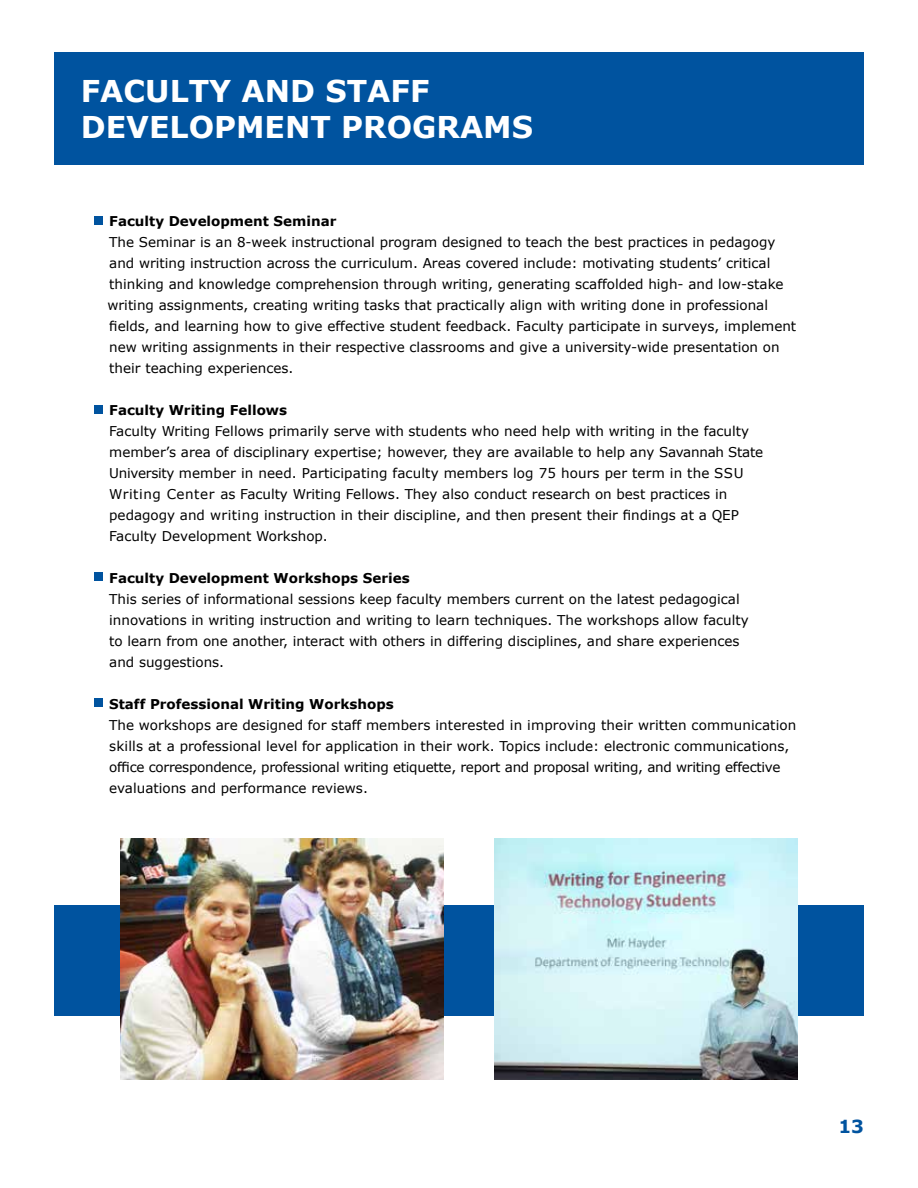
<style>
.page{position:relative;width:918px;height:1188px;background:#fff}
.page>*{position:absolute;margin:0;border:0;box-sizing:border-box;transform-origin:0 0}
.t1{font:700 30px/36px "Verdana";color:#fff}
.t2{font:700 18px "Verdana";color:#00539f}
.t3{font:13.5px/21px "Verdana";color:#000}
.t4{font:700 13.5px "Verdana";color:#000}
</style>
<div class="page">
<div style="left:55px;top:52px;width:809px;height:112px;background:#00539f"></div>
<div style="left:94px;top:216px;width:9px;height:9px;background:#00539f"></div>
<div style="left:94px;top:405px;width:9px;height:9px;background:#00539f"></div>
<div style="left:94px;top:573px;width:9px;height:8px;background:#00539f"></div>
<div style="left:94px;top:699px;width:9px;height:8px;background:#00539f"></div>
<div style="left:54px;top:905px;width:810px;height:110px;background:#00539f"></div>
<img style="left:495px;top:838px;width:302px;height:242px">
<img style="left:120px;top:838px;width:324px;height:242px">
<h1 class="t1" style="left:81px;top:73px;width:454px">FACULTY AND STAFF<br>DEVELOPMENT PROGRAMS</h1>
<p class="t4" style="left:109px;top:212px;width:229px">Faculty Development Seminar</p>
<p class="t3" style="left:108px;top:231px;width:690px">The Seminar is an 8-week instructional program designed to teach the best practices in pedagogy and writing instruction across the curriculum. Areas covered include: motivating students’ critical thinking and knowledge comprehension through writing, generating scaffolded high- and low-stake writing assignments, creating writing tasks that practically align with writing done in professional fields, and learning how to give effective student feedback. Faculty participate in surveys, implement new writing assignments in their respective classrooms and give a university-wide presentation on their teaching experiences.</p>
<p class="t4" style="left:109px;top:401px;width:179px">Faculty Writing Fellows</p>
<p class="t3" style="left:109px;top:420px;width:655px">Faculty Writing Fellows primarily serve with students who need help with writing in the faculty member’s area of disciplinary expertise; however, they are available to help any Savannah State University member in need. Participating faculty members log 75 hours per term in the SSU Writing Center as Faculty Writing Fellows. They also conduct research on best practices in pedagogy and writing instruction in their discipline, and then present their findings at a QEP Faculty Development Workshop.</p>
<p class="t4" style="left:109px;top:569px;width:302px">Faculty Development Workshops Series</p>
<p class="t3" style="left:109px;top:588px;width:641px">This series of informational sessions keep faculty members current on the latest pedagogical innovations in writing instruction and writing to learn techniques. The workshops allow faculty to learn from one another, interact with others in differing disciplines, and share experiences and suggestions.</p>
<p class="t4" style="left:109px;top:695px;width:286px">Staff Professional Writing Workshops</p>
<p class="t3" style="left:109px;top:714px;width:689px">The workshops are designed for staff members interested in improving their written communication skills at a professional level for application in their work. Topics include: electronic communications, office correspondence, professional writing etiquette, report and proposal writing, and writing effective evaluations and performance reviews.</p>
<h2 class="t2" style="left:838px;top:1115px;width:27px">13</h2>
</div>
